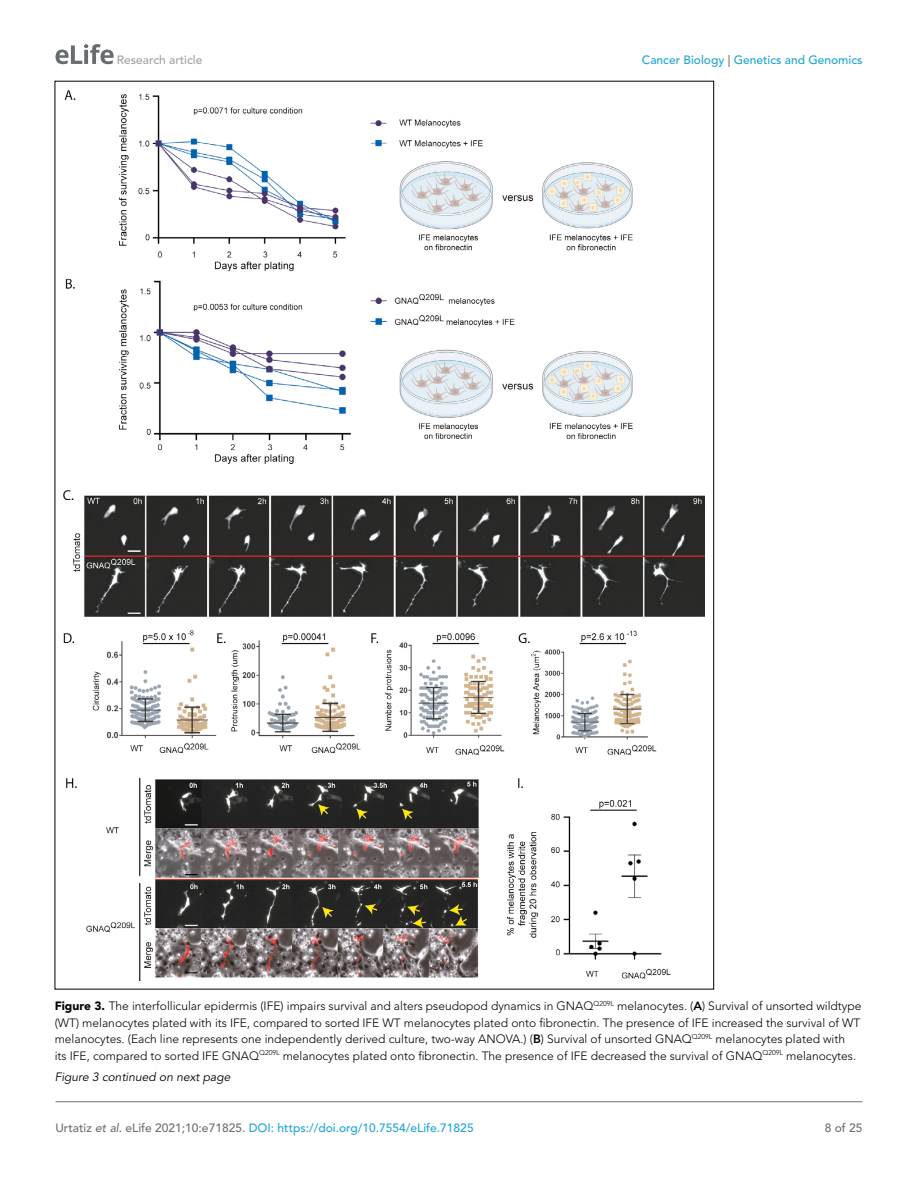
<style>
.page{position:relative;width:918px;height:1188px;background:#fff}
.page>*{position:absolute;margin:0;border:0;box-sizing:border-box;transform-origin:0 0}
.t1{font:300 12px/16.5px "Avenir LT Std";color:#000}
.t2{font:500 12px "Avenir LT Std";color:#1ea4d7}
.t3{font:italic 12px "Avenir LT Std";color:#000}
.t4{font:500 12px "Avenir LT Std";color:#a3a09f}
.t5{font:500 12px "Avenir LT Std";color:#6e6e70}
.s1{color:#6e6e70}
.s2{font-weight:900}
.s3{font-weight:800}
.s4{font-style:italic;color:#6e6e70}
</style>
<div class="page">
<svg style="left:56px;top:44px;width:58px;height:20px"></svg>
<hr style="left:56px;top:1101px;width:806px;height:1px;background:#6e6e70">
<img style="left:64px;top:90px;width:641px;height:890px">
<p class="t4" style="left:117px;top:53px;width:87px">Research article</p>
<p class="t2" style="left:642px;top:53px;width:222px">Cancer Biology <span class="s1">|</span> Genetics and Genomics</p>
<p class="t1" style="left:55px;top:998px;width:808px"><span class="s2">Figure 3.</span> The interfollicular epidermis (IFE) impairs survival and alters pseudopod dynamics in GNAQ<sup>Q209L</sup> melanocytes. (<span class="s3">A</span>) Survival of unsorted wildtype (WT) melanocytes plated with its IFE, compared to sorted IFE WT melanocytes plated onto fibronectin. The presence of IFE increased the survival of WT melanocytes. (Each line represents one independently derived culture, two-way ANOVA.) (<span class="s3">B</span>) Survival of unsorted GNAQ<sup>Q209L</sup> melanocytes plated with<br>its IFE, compared to sorted IFE GNAQ<sup>Q209L</sup> melanocytes plated onto fibronectin. The presence of IFE decreased the survival of GNAQ<sup>Q209L</sup> melanocytes.</p>
<p class="t3" style="left:55px;top:1070px;width:177px">Figure 3 continued on next page</p>
<p class="t2" style="left:56px;top:1121px;width:420px"><span class="s1">Urtatiz</span> <span class="s4">et al</span><span class="s1">. eLife 2021;10:e71825.</span> DOI: https://doi.org/10.7554/eLife.71825</p>
<p class="t5" style="left:825px;top:1121px;width:39px">8 of 25</p>
</div>
